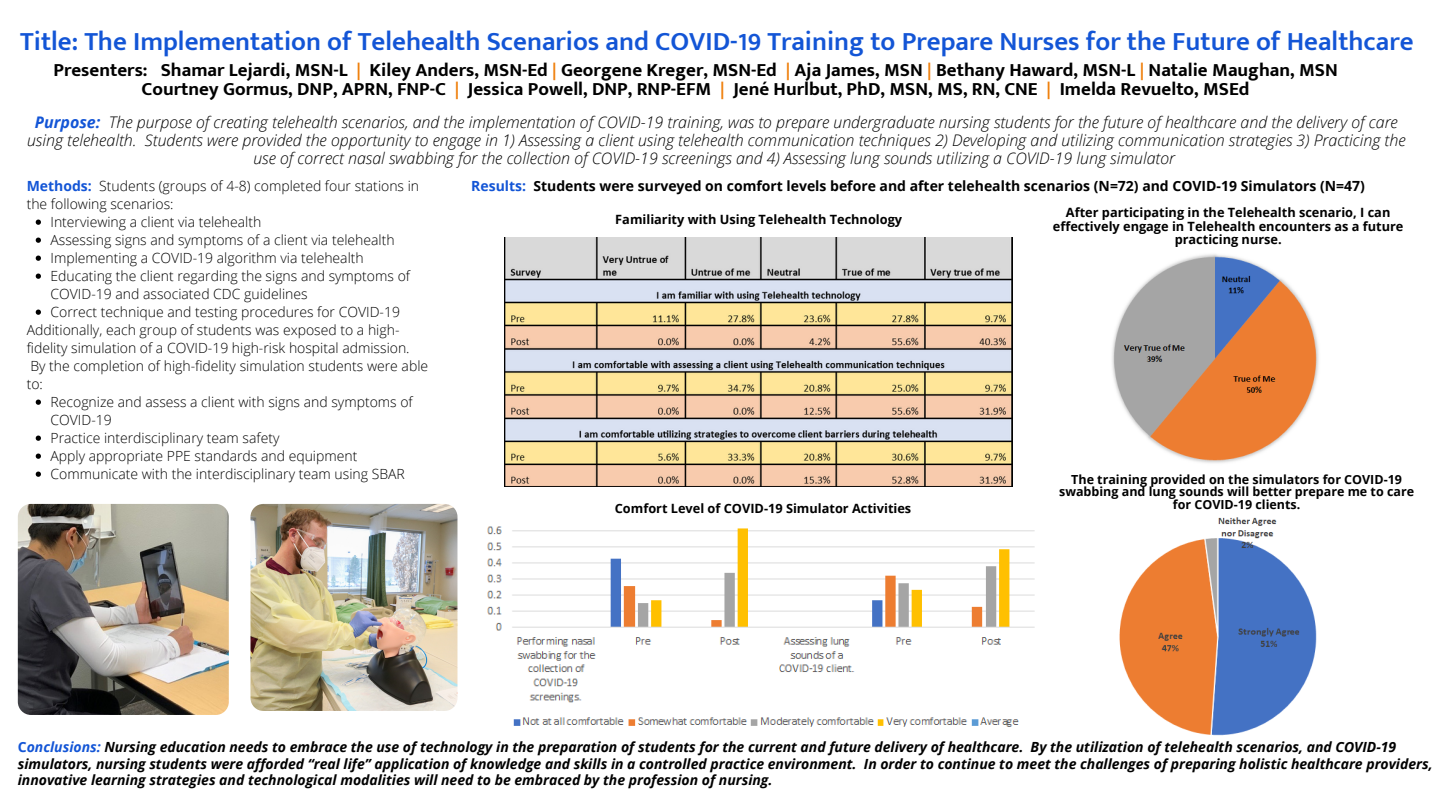
<style>
.page{position:relative;width:1440px;height:810px;background:#fff}
.page>*{position:absolute;margin:0;border:0;box-sizing:border-box;transform-origin:0 0}
.t1{font:600 27px "Mukta Mahee";color:#1355d6}
.t2{font:700 19px "Mukta Mahee";color:#000}
.t3{font:italic 300 16px/18px "Open Sans";color:#000;text-align:center}
.t4{font:300 14px/18px "Open Sans";color:#000}
.t5{font:italic 700 14px/16.5px "Open Sans";color:#000}
.t6{font:700 14px "Open Sans";color:#000}
.t7{font:700 12.8px/13.5px "Open Sans";color:#000;text-align:center}
.t8{font:700 12.5px/12.8px "Open Sans";color:#000;text-align:center}
.s1{color:#ef7f0b}
.s2{font-weight:700;color:#1355d6}
.s3{color:#1355d6}
.s4{font-style:normal;color:#1355d6}
</style>
<div class="page">
<img style="left:18px;top:504px;width:211px;height:211px;border-radius:13px">
<img style="left:250px;top:504px;width:207px;height:207px;border-radius:13px">
<img style="left:487px;top:526px;width:548px;height:201px">
<img style="left:1119px;top:517px;width:198px;height:219px">
<img style="left:1112px;top:254px;width:207px;height:209px">
<img style="left:505px;top:238px;width:508px;height:249px">
<svg style="left:36px;top:220px;width:5px;height:5px"></svg>
<svg style="left:36px;top:238px;width:5px;height:5px"></svg>
<svg style="left:36px;top:256px;width:5px;height:5px"></svg>
<svg style="left:36px;top:274px;width:5px;height:5px"></svg>
<svg style="left:36px;top:310px;width:5px;height:5px"></svg>
<svg style="left:36px;top:400px;width:5px;height:5px"></svg>
<svg style="left:36px;top:436px;width:5px;height:5px"></svg>
<svg style="left:36px;top:454px;width:5px;height:5px"></svg>
<svg style="left:36px;top:472px;width:5px;height:5px"></svg>
<p class="t1" style="left:20px;top:25px;width:1395px">Title: The Implementation of Telehealth Scenarios and COVID-19 Training to Prepare Nurses for the Future of Healthcare</p>
<p class="t2" style="left:53px;top:58px;width:1286px">Presenters: Shamar Lejardi, MSN-L <span class="s1">|</span> Kiley Anders, MSN-Ed <span class="s1">|</span> Georgene Kreger, MSN-Ed <span class="s1">|</span> Aja James, MSN <span class="s1">|</span> Bethany Haward, MSN-L <span class="s1">|</span> Natalie Maughan, MSN</p>
<p class="t2" style="left:142px;top:77px;width:1110px">Courtney Gormus, DNP, APRN, FNP-C <span class="s1">|</span> Jessica Powell, DNP, RNP-EFM <span class="s1">|</span> Jené Hurlbut, PhD, MSN, MS, RN, CNE <span class="s1">|</span> Imelda Revuelto, MSEd</p>
<p class="t3" style="left:27px;top:112px;width:1380px"><span class="s2">Purpose:</span> The purpose of creating telehealth scenarios, and the implementation of COVID-19 training, was to prepare undergraduate nursing students for the future of healthcare and the delivery of care using telehealth. Students were provided the opportunity to engage in 1) Assessing a client using telehealth communication techniques 2) Developing and utilizing communication strategies 3) Practicing the use of correct nasal swabbing for the collection of COVID-19 screenings and 4) Assessing lung sounds utilizing a COVID-19 lung simulator</p>
<p class="t4" style="left:27px;top:177px;width:394px"><span class="s2">Methods:</span> Students (groups of 4-8) completed four stations in the following scenarios:</p>
<p class="t4" style="left:51px;top:213px;width:212px">Interviewing a client via telehealth</p>
<p class="t4" style="left:51px;top:231px;width:346px">Assessing signs and symptoms of a client via telehealth</p>
<p class="t4" style="left:51px;top:249px;width:315px">Implementing a COVID-19 algorithm via telehealth</p>
<p class="t4" style="left:51px;top:267px;width:361px">Educating the client regarding the signs and symptoms of<br>COVID-19 and associated CDC guidelines</p>
<p class="t4" style="left:51px;top:303px;width:351px">Correct technique and testing procedures for COVID-19</p>
<p class="t4" style="left:27px;top:321px;width:403px">Additionally, each group of students was exposed to a high&shy;fidelity simulation of a COVID-19 high-risk hospital admission.<br>By the completion of high-fidelity simulation students were able to:</p>
<p class="t4" style="left:51px;top:393px;width:364px">Recognize and assess a client with signs and symptoms of<br>COVID-19</p>
<p class="t4" style="left:51px;top:429px;width:231px">Practice interdisciplinary team safety</p>
<p class="t4" style="left:51px;top:447px;width:308px">Apply appropriate PPE standards and equipment</p>
<p class="t4" style="left:51px;top:465px;width:356px">Communicate with the interdisciplinary team using SBAR</p>
<p class="t6" style="left:471px;top:176px;width:895px"><span class="s3">Results:</span> Students were surveyed on comfort levels before and after telehealth scenarios (N=72) and COVID-19 Simulators (N=47)</p>
<p class="t7" style="left:615px;top:212px;width:288px">Familiarity with Using Telehealth Technology</p>
<p class="t7" style="left:615px;top:502px;width:298px">Comfort Level of COVID-19 Simulator Activities</p>
<p class="t7" style="left:1053px;top:205px;width:352px">After participating in the Telehealth scenario, I can effectively engage in Telehealth encounters as a future practicing nurse.</p>
<p class="t8" style="left:1059px;top:472px;width:356px">The training provided on the simulators for COVID-19 swabbing and lung sounds will better prepare me to care for COVID-19 clients.</p>
<p class="t5" style="left:18px;top:739px;width:1416px"><span class="s4">C</span><span class="s3">onclusions:</span> Nursing education needs to embrace the use of technology in the preparation of students for the current and future delivery of healthcare. By the utilization of telehealth scenarios, and COVID-19 simulators, nursing students were afforded “real life” application of knowledge and skills in a controlled practice environment. In order to continue to meet the challenges of preparing holistic healthcare providers, innovative learning strategies and technological modalities will need to be embraced by the profession of nursing.</p>
</div>
